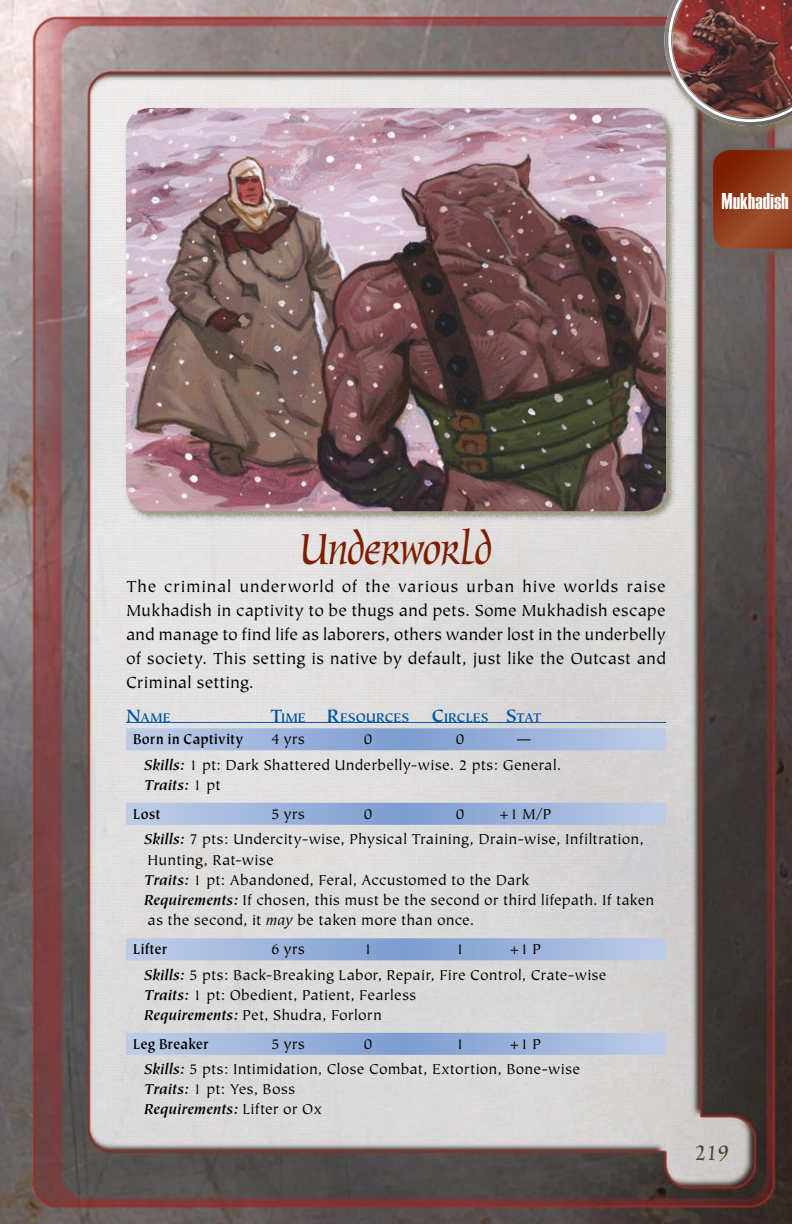
<style>
.page{position:relative;width:792px;height:1224px;background:#fff}
.page>*{position:absolute;margin:0;border:0;box-sizing:border-box;transform-origin:0 0}
.t1{font:50px "Oxford";letter-spacing:-.035em;color:#7e1e00}
.t2{font:800 24px "Europa Grotesque";letter-spacing:-.005em;color:#fff}
.t3{font:24px "Oxford";color:#484428}
.t4{font:18px/24px "Tiepolo";letter-spacing:.005em;color:#000;text-align:justify}
.t5{font:16px/20px "Tiepolo";letter-spacing:.005em;color:#000}
.t6{font:700 16px "Tiepolo";letter-spacing:.005em;color:#000;scale:.9 1}
.t7{font:italic 700 16px/29.2px "Tiepolo";color:#000}
.t8{font:700 14px "Tiepolo";letter-spacing:.015em;color:#0056a5}
.s1{font-size:20px}
.s2{font-weight:700;font-style:italic}
.s3{font-weight:400;font-style:normal}
.s4{font-style:normal}
.s5{font-style:italic}
</style>
<div class="page">
<img style="left:0;top:0;width:792px;height:1224px">
<div style="left:708px;top:145px;width:84px;height:118px;background:#67625f;opacity:.75"></div>
<svg style="left:711px;top:148px;width:81px;height:103px;background:#8c3d20"></svg>
<hr style="left:126px;top:722px;width:540px;height:1px;background:#0056a5">
<svg style="left:126px;top:728px;width:540px;height:22px;background:#9fb5db"></svg>
<svg style="left:126px;top:803px;width:540px;height:22px;background:#9fb5db"></svg>
<svg style="left:126px;top:938px;width:540px;height:22px;background:#9fb5db"></svg>
<svg style="left:126px;top:1033px;width:540px;height:22px;background:#9eb5db"></svg>
<div style="left:125px;top:107px;width:551px;height:414px;background:#7e7a5c;opacity:.75"></div>
<img style="left:126px;top:108px;width:540px;height:403px;border-radius:24px">
<div style="left:663px;top:0;width:129px;height:136px;background:#7e7a5c;opacity:.75"></div>
<svg style="left:664px;top:0;width:128px;height:126px;background:#7f5350"></svg>
<h2 class="t2" style="left:722px;top:184px;width:69px">Mukhadish</h2>
<h1 class="t1" style="left:300px;top:523px;width:194px">Underworld</h1>
<p class="t4" style="left:126px;top:575px;width:542px">The criminal underworld of the various urban hive worlds raise Mukhadish in captivity to be thugs and pets. Some Mukhadish escape and manage to find life as laborers, others wander lost in the underbelly of society. This setting is native by default, just like the Outcast and Criminal setting.</p>
<p class="t8" style="left:126px;top:710px;width:105px"><span class="s1">N</span>AME <span class="s1">T</span></p>
<p class="t8" style="left:281px;top:710px;width:262px">IME <span class="s1">R</span>ESOURCES <span class="s1">C</span>IRCLES <span class="s1">S</span>TAT</p>
<p class="t6" style="left:133px;top:731px;width:124px">BORN IN CAPTIVITY</p>
<p class="t5" style="left:271px;top:730px;width:35px">4 yrs</p>
<p class="t5" style="left:364px;top:730px;width:10px">0</p>
<p class="t5" style="left:456px;top:730px;width:10px">0</p>
<p class="t5" style="left:144px;top:727px;width:419px;line-height:25.4px;text-indent:372px">—<br><span class="s2">Skills:</span> 1 pt: Dark Shattered Underbelly-wise. 2 pts: General.</p>
<p class="t7" style="left:133px;top:770px;width:89px;text-indent:11px">Traits: <span class="s3">1 pt<br></span><span class="s4">LOST</span></p>
<p class="t5" style="left:144px;top:802px;width:501px;line-height:25.4px;text-indent:353px">+1 M/P<br><span class="s2">Skills:</span> 7 pts: Undercity-wise, Physical Training, Drain-wise, Infiltration,</p>
<p class="t5" style="left:144px;top:851px;width:512px">Hunting, Rat‑wise<br><span class="s2">Traits:</span> 1 pt: Abandoned, Feral, Accustomed to the Dark<br><span class="s2">Requirements:</span> If chosen, this must be the second or third lifepath. If taken as the second, it <span class="s5">may</span> be taken more than once.</p>
<p class="t6" style="left:133px;top:941px;width:39px">LIFTER</p>
<p class="t5" style="left:271px;top:940px;width:35px">6 yrs</p>
<p class="t5" style="left:364px;top:940px;width:10px">1</p>
<p class="t5" style="left:456px;top:940px;width:10px">1</p>
<p class="t5" style="left:271px;top:804px;width:35px">5 yrs</p>
<p class="t5" style="left:364px;top:804px;width:10px">0</p>
<p class="t5" style="left:456px;top:804px;width:10px">0</p>
<p class="t5" style="left:144px;top:937px;width:464px;line-height:25.4px;text-indent:363px">+1 P<br><span class="s2">Skills:</span> 5 pts: Back-Breaking Labor, Repair, Fire Control, Crate-wise</p>
<p class="t5" style="left:144px;top:985px;width:274px"><span class="s2">Traits:</span> 1 pt: Obedient, Patient, Fearless<br><span class="s2">Requirements:</span> Pet, Shudra, Forlorn</p>
<p class="t6" style="left:133px;top:1035px;width:85px">LEG BREAKER</p>
<p class="t5" style="left:271px;top:1034px;width:35px">5 yrs</p>
<p class="t5" style="left:364px;top:1034px;width:10px">0</p>
<p class="t5" style="left:456px;top:1034px;width:10px">1</p>
<p class="t5" style="left:144px;top:1032px;width:438px;line-height:25.4px;text-indent:363px">+1 P<br><span class="s2">Skills:</span> 5 pts: Intimidation, Close Combat, Extortion, Bone-wise</p>
<p class="t5" style="left:144px;top:1080px;width:179px"><span class="s2">Traits:</span> 1 pt: Yes, Boss<br><span class="s2">Requirements:</span> Lifter or Ox</p>
<h2 class="t3" style="left:695px;top:1140px;width:33px">219</h2>
</div>
